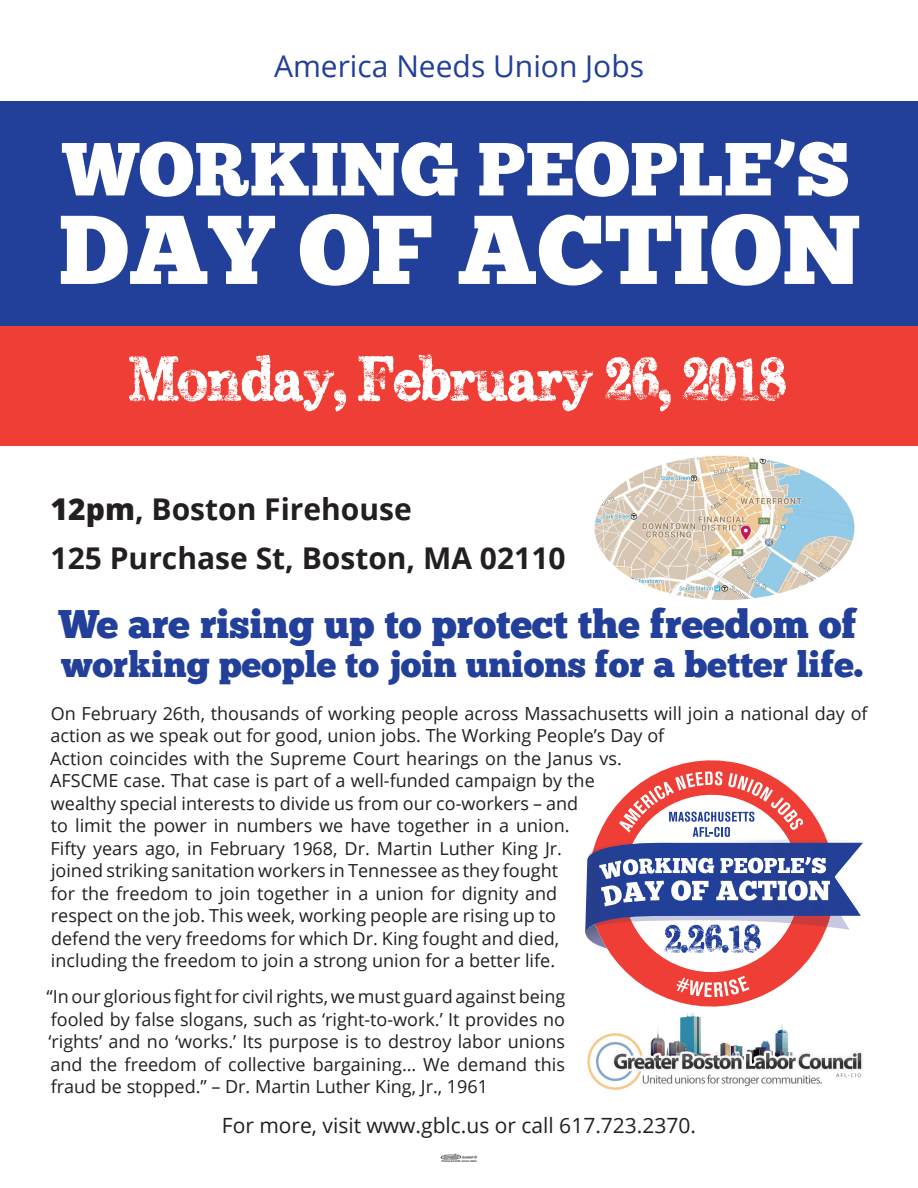
<style>
.page{position:relative;width:918px;height:1188px;background:#fff}
.page>*{position:absolute;margin:0;border:0;box-sizing:border-box;transform-origin:0 0}
.t1{font:97.5px "Chunk Five Ex";color:#fff}
.t2{font:75px "Chunk Five Ex";color:#fff}
.t3{font:61.5px "Subway Novella";color:#fff}
.t4{font:39.75px "Chunk Five Ex";color:#223f99}
.t5{font:36px "Chunk Five Ex";color:#223f99}
.t6{font:700 30px "Open Sans";color:#231f20}
.t7{font:30px "Open Sans";color:#223f99}
.t8{font:21px "Open Sans";color:#231f20}
.t9{font:18px/22.5px "Open Sans";color:#231f20}
.t10{font:italic 600 3px "Open Sans";color:#231f20}
.s1{font-weight:800}
</style>
<div class="page">
<div style="left:0;top:285px;width:918px;height:160px;background:#ee3e35"></div>
<div style="left:0;top:102px;width:918px;height:224px;background:#223f99"></div>
<svg style="left:610px;top:760px;width:203px;height:247px"></svg>
<svg style="left:677px;top:976px;width:72px;height:21px"></svg>
<svg style="left:585px;top:771px;width:278px;height:182px"></svg>
<img style="left:595px;top:456px;width:260px;height:144px">
<img style="left:587px;top:1012px;width:276px;height:78px">
<img style="left:441px;top:1153px;width:36px;height:7px">
<p class="t7" style="left:274px;top:46px;width:372px">America Needs Union Jobs</p>
<p class="t2" style="left:63px;top:113px;width:789px">WORKING PEOPLE’S</p>
<p class="t1" style="left:58px;top:177px;width:805px">DAY OF ACTION</p>
<p class="t3" style="left:129px;top:343px;width:659px">Monday, February 26, 2018</p>
<p class="t6" style="left:51px;top:488px;width:363px"><span class="s1">12pm</span>, Boston Firehouse</p>
<p class="t6" style="left:51px;top:537px;width:516px">125 Purchase St, Boston, MA 02110</p>
<p class="t4" style="left:59px;top:594px;width:800px">We are rising up to protect the freedom of</p>
<p class="t5" style="left:61px;top:637px;width:804px">working people to join unions for a better life.</p>
<p class="t9" style="left:50px;top:701px;width:819px">On February 26th, thousands of working people across Massachusetts will join a national day of action as we speak out for good, union jobs. The Working People’s Day of<br>Action coincides with the Supreme Court hearings on the Janus vs.<br>AFSCME case. That case is part of a well-funded campaign by the<br>wealthy special interests to divide us from our co-workers – and<br>to limit the power in numbers we have together in a union.<br>Fifty years ago, in February 1968, Dr. Martin Luther King Jr.<br>joined striking sanitation workers in Tennessee as they fought<br>for the freedom to join together in a union for dignity and<br>respect on the job. This week, working people are rising up to<br>defend the very freedoms for which Dr. King fought and died,<br>including the freedom to join a strong union for a better life.</p>
<p class="t9" style="left:46px;top:985px;width:520px;text-align:justify">“In our glorious fight for civil rights, we must guard against being fooled by false slogans, such as ‘right-to-work.’ It provides no ‘rights’ and no ‘works.’ Its purpose is to destroy labor unions and the freedom of collective bargaining… We demand this fraud be stopped.” – Dr. Martin Luther King, Jr., 1961</p>
<p class="t8" style="left:222px;top:1111px;width:476px">For more, visit www.gblc.us or call 617.723.2370.</p>
<p class="t10" style="left:441px;top:1159px;width:37px">Produced with union labor</p>
</div>
